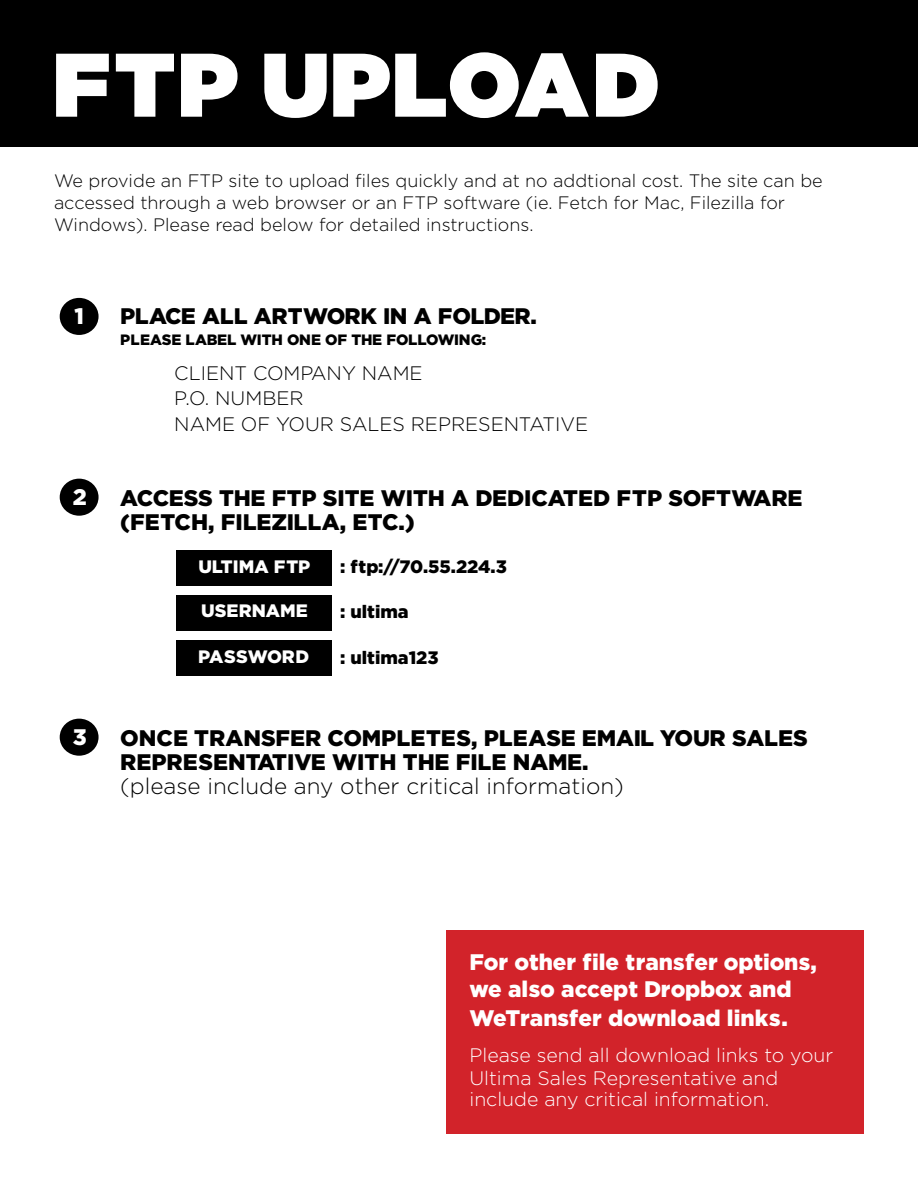
<style>
.page{position:relative;width:918px;height:1188px;background:#fff}
.page>*{position:absolute;margin:0;border:0;box-sizing:border-box;transform-origin:0 0}
.t1{font:90px "Gotham Ultra";letter-spacing:.01em;color:#fff}
.t2{font:900 22.5px/24px "Gotham";color:#000}
.t3{font:900 22.5px/27.9px "Gotham";color:#fff}
.t4{font:300 22.5px "Gotham";color:#000}
.t5{font:900 22.5px "Gotham";letter-spacing:-.025em;color:#000}
.t6{font:300 19.5px/23.4px "Gotham";color:#fff}
.t7{font:300 19.5px/25.5px "Gotham";color:#000}
.t8{font:300 18px/21.6px "Gotham";color:#000}
.t9{font:900 18px "Gotham";color:#000}
.t10{font:900 18px "Gotham";color:#fff}
.t11{font:900 15px "Gotham";color:#000}
</style>
<div class="page">
<div style="left:0;top:0;width:918px;height:147px;background:#000"></div>
<div style="left:446px;top:930px;width:418px;height:204px;background:#d2232a"></div>
<div style="left:60px;top:298px;width:39px;height:37px;background:#000;border-radius:50%"></div>
<div style="left:60px;top:479px;width:39px;height:37px;background:#000;border-radius:50%"></div>
<div style="left:60px;top:719px;width:39px;height:37px;background:#000;border-radius:50%"></div>
<div style="left:177px;top:550px;width:155px;height:36px;background:#000"></div>
<div style="left:177px;top:640px;width:155px;height:35px;background:#000"></div>
<div style="left:177px;top:596px;width:155px;height:35px;background:#000"></div>
<h1 class="t1" style="left:52px;top:33px;width:609px">FTP UPLOAD</h1>
<p class="t8" style="left:54px;top:170px;width:770px">We provide an FTP site to upload files quickly and at no addtional cost. The site can be accessed through a web browser or an FTP software (ie. Fetch for Mac, Filezilla for<br>Windows). Please read below for detailed instructions.</p>
<p class="t3" style="left:74px;top:301px;width:11px">1</p>
<p class="t5" style="left:120px;top:303px;width:418px">PLACE ALL ARTWORK IN A FOLDER.</p>
<p class="t11" style="left:120px;top:331px;width:367px">PLEASE LABEL WITH ONE OF THE FOLLOWING:</p>
<p class="t7" style="left:174px;top:359px;width:415px">CLIENT COMPANY NAME<br>P.O. NUMBER<br>NAME OF YOUR SALES REPRESENTATIVE</p>
<p class="t3" style="left:73px;top:482px;width:16px">2</p>
<p class="t2" style="left:120px;top:485px;width:684px">ACCESS THE FTP SITE WITH A DEDICATED FTP SOFTWARE (FETCH, FILEZILLA, ETC.)</p>
<p class="t10" style="left:198px;top:556px;width:113px">ULTIMA FTP</p>
<p class="t10" style="left:201px;top:600px;width:108px">USERNAME</p>
<p class="t10" style="left:198px;top:646px;width:112px">PASSWORD</p>
<p class="t9" style="left:340px;top:556px;width:168px">: ftp://70.55.224.3</p>
<p class="t9" style="left:340px;top:602px;width:70px">: ultima</p>
<p class="t9" style="left:340px;top:647px;width:100px">: ultima123</p>
<p class="t3" style="left:73px;top:722px;width:15px">3</p>
<p class="t2" style="left:120px;top:725px;width:689px">ONCE TRANSFER COMPLETES, PLEASE EMAIL YOUR SALES<br>REPRESENTATIVE WITH THE FILE NAME.</p>
<p class="t4" style="left:120px;top:771px;width:505px">(please include any other critical information)</p>
<p class="t3" style="left:470px;top:948px;width:349px">For other file transfer options, we also accept Dropbox and<br>WeTransfer download links.</p>
<p class="t6" style="left:470px;top:1043px;width:365px">Please send all download links to your<br>Ultima Sales Representative and</p>
<p class="t6" style="left:470px;top:1087px;width:301px">include any critical information.</p>
</div>
